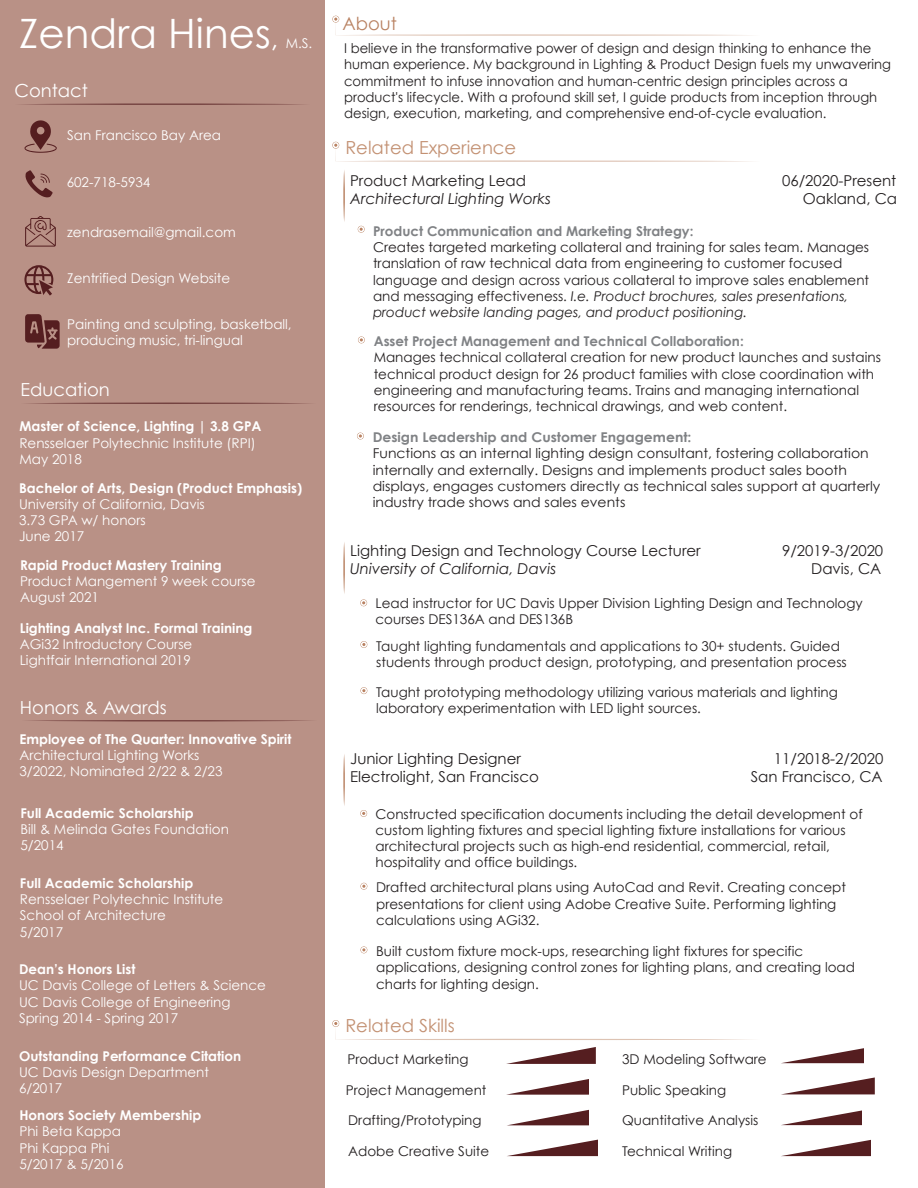
<style>
.page{position:relative;width:918px;height:1188px;background:#fff}
.page>*{position:absolute;margin:0;border:0;box-sizing:border-box;transform-origin:0 0}
.t1{font:40.5px "Century Gothic";color:#fff}
.t2{font:18px "Century Gothic";color:#c39173}
.t3{font:18px "Century Gothic";color:#fff}
.t4{font:18px "Century Gothic";color:#b98262}
.t5{font:15px "Century Gothic";color:#231f20}
.t6{font:italic 15px "Century Gothic";color:#231f20}
.t7{font:13.5px/16.2px "Century Gothic";color:#231f20}
.t8{font:13.5px/16.2px "Century Gothic";color:#fff}
.t9{font:700 13.5px "Century Gothic";color:#fff}
.t10{font:13.5px/16.2px "Century Gothic";color:#231f20;scale:1.04 1}
.t11{font:700 13.5px "Century Gothic";color:#808285}
.t12{font:700 13.5px "Century Gothic";color:#808285;scale:1.04 1}
.s1{font-size:27px}
.s2{font-size:13.5px}
.s3{font-style:italic}
</style>
<div class="page">
<div style="left:0;top:0;width:325px;height:1188px;background:#b99186"></div>
<svg style="left:338px;top:1022px;width:412px;height:18px"></svg>
<div style="left:332px;top:1020px;width:7px;height:7px;background:#dabdad;border-radius:50%"></div>
<div style="left:333px;top:1020px;width:6px;height:7px;border:2px solid #fff;border-radius:50%"></div>
<svg style="left:333px;top:16px;width:417px;height:20px"></svg>
<svg style="left:28px;top:720px;width:283px;height:2px"></svg>
<svg style="left:25px;top:314px;width:35px;height:35px"></svg>
<svg style="left:25px;top:216px;width:31px;height:31px"></svg>
<svg style="left:25px;top:170px;width:28px;height:27px"></svg>
<svg style="left:24px;top:120px;width:33px;height:33px"></svg>
<svg style="left:24px;top:265px;width:29px;height:31px"></svg>
<svg style="left:21px;top:103px;width:283px;height:2px"></svg>
<svg style="left:27px;top:403px;width:283px;height:1px"></svg>
<svg style="left:506px;top:1047px;width:90px;height:17px"></svg>
<svg style="left:506px;top:1079px;width:83px;height:16px"></svg>
<svg style="left:509px;top:1109px;width:80px;height:16px"></svg>
<svg style="left:507px;top:1139px;width:91px;height:17px"></svg>
<svg style="left:782px;top:1048px;width:82px;height:15px"></svg>
<svg style="left:783px;top:1077px;width:92px;height:17px"></svg>
<svg style="left:782px;top:1110px;width:80px;height:15px"></svg>
<svg style="left:782px;top:1139px;width:89px;height:17px"></svg>
<svg style="left:333px;top:142px;width:418px;height:20px"></svg>
<svg style="left:343px;top:170px;width:2px;height:52px"></svg>
<svg style="left:343px;top:754px;width:2px;height:52px"></svg>
<div style="left:360px;top:810px;width:7px;height:7px;background:#dec5b7;border-radius:50%"></div>
<div style="left:361px;top:810px;width:6px;height:7px;border:2px solid #fff;border-radius:50%"></div>
<svg style="left:361px;top:883px;width:6px;height:6px"></svg>
<svg style="left:361px;top:947px;width:6px;height:6px"></svg>
<svg style="left:358px;top:226px;width:6px;height:6px"></svg>
<svg style="left:358px;top:337px;width:6px;height:6px"></svg>
<div style="left:357px;top:433px;width:7px;height:6px;background:#e0c8ba;border-radius:50%"></div>
<svg style="left:357px;top:433px;width:6px;height:6px"></svg>
<svg style="left:343px;top:542px;width:2px;height:52px"></svg>
<svg style="left:361px;top:600px;width:6px;height:6px"></svg>
<div style="left:360px;top:641px;width:7px;height:7px;background:#d6b7a5;border-radius:50%"></div>
<div style="left:361px;top:641px;width:6px;height:7px;border:2px solid #fff;border-radius:50%"></div>
<svg style="left:361px;top:688px;width:6px;height:6px"></svg>
<h1 class="t1" style="left:19px;top:5px;width:295px">Zendra Hines<span class="s1">,</span> <span class="s2">M.S.</span></h1>
<h2 class="t3" style="left:14px;top:77px;width:75px">Contact</h2>
<p class="t8" style="left:67px;top:127px;width:155px">San Francisco Bay Area</p>
<h2 class="t4" style="left:343px;top:11px;width:56px">About</h2>
<p class="t7" style="left:344px;top:40px;width:548px">I believe in the transformative power of design and design thinking to enhance the human experience. My background in Lighting &amp; Product Design fuels my unwavering commitment to infuse innovation and human-centric design principles across a product's lifecycle. With a profound skill set, I guide products from inception through design, execution, marketing, and comprehensive end-of-cycle evaluation.</p>
<h2 class="t2" style="left:345px;top:135px;width:172px">Related Experience</h2>
<p class="t5" style="left:350px;top:170px;width:177px">Product Marketing Lead</p>
<p class="t5" style="left:782px;top:170px;width:116px">06/2020-Present</p>
<p class="t6" style="left:350px;top:188px;width:202px">Architectural Lighting Works</p>
<p class="t5" style="left:803px;top:188px;width:96px">Oakland, Ca</p>
<p class="t8" style="left:67px;top:174px;width:85px">602-718-5934</p>
<p class="t8" style="left:67px;top:223px;width:170px">zendrasemail@gmail.com</p>
<p class="t8" style="left:67px;top:270px;width:164px">Zentrified Design Website</p>
<p class="t11" style="left:373px;top:221px;width:322px">Product Communication and Marketing Strategy:</p>
<p class="t7" style="left:373px;top:239px;width:498px">Creates targeted marketing collateral and training for sales team. Manages translation of raw technical data from engineering to customer focused language and design across various collateral to improve sales enablement and messaging effectiveness. <span class="s3">I.e. Product brochures, sales presentations, product website landing pages, and product positioning.</span></p>
<p class="t11" style="left:374px;top:331px;width:372px">Asset Project Management and Technical Collaboration:</p>
<p class="t7" style="left:374px;top:349px;width:509px">Manages technical collateral creation for new product launches and sustains technical product design for 26 product families with close coordination with engineering and manufacturing teams. Trains and managing international resources for renderings, technical drawings, and web content.</p>
<p class="t12" style="left:373px;top:427px;width:308px">Design Leadership and Customer Engagement:</p>
<p class="t10" style="left:373px;top:445px;width:490px">Functions as an internal lighting design consultant, fostering collaboration internally and externally. Designs and implements product sales booth displays, engages customers directly as technical sales support at quarterly industry trade shows and sales events</p>
<p class="t5" style="left:350px;top:540px;width:352px">Lighting Design and Technology Course Lecturer</p>
<p class="t5" style="left:782px;top:540px;width:103px">9/2019-3/2020</p>
<p class="t6" style="left:350px;top:558px;width:208px">University of California, Davis</p>
<p class="t5" style="left:811px;top:558px;width:72px">Davis, CA</p>
<p class="t8" style="left:67px;top:315px;width:226px">Painting and sculpting, basketball, producing music, tri-lingual</p>
<h2 class="t3" style="left:20px;top:377px;width:91px">Education</h2>
<p class="t9" style="left:19px;top:416px;width:244px">Master of Science, Lighting | 3.8 GPA</p>
<p class="t8" style="left:19px;top:434px;width:238px">Rensselaer Polytechnic Institute (RPI)<br>May 2018</p>
<p class="t9" style="left:19px;top:477px;width:285px">Bachelor of Arts, Design (Product Emphasis)</p>
<p class="t8" style="left:19px;top:496px;width:187px">University of California, Davis<br>3.73 GPA w/ honors<br>June 2017</p>
<p class="t9" style="left:20px;top:555px;width:203px">Rapid Product Mastery Training</p>
<p class="t8" style="left:20px;top:573px;width:237px">Product Mangement 9 week course<br>August 2021</p>
<p class="t7" style="left:376px;top:595px;width:489px">Lead instructor for UC Davis Upper Division Lighting Design and Technology courses DES136A and DES136B</p>
<p class="t9" style="left:20px;top:617px;width:234px">Lighting Analyst Inc. Formal Training</p>
<p class="t8" style="left:20px;top:636px;width:174px">AGi32 Introductory Course</p>
<p class="t8" style="left:529px;top:636px;width:10px">\</p>
<p class="t8" style="left:20px;top:652px;width:173px">Lightfair International 2019</p>
<p class="t7" style="left:376px;top:638px;width:472px">Taught lighting fundamentals and applications to 30+ students. Guided students through product design, prototyping, and presentation process</p>
<p class="t7" style="left:376px;top:684px;width:463px">Taught prototyping methodology utilizing various materials and lighting laboratory experimentation with LED light sources.</p>
<h2 class="t3" style="left:20px;top:695px;width:148px">Honors &amp; Awards</h2>
<p class="t9" style="left:19px;top:729px;width:274px">Employee of The Quarter: Innovative Spirit</p>
<p class="t8" style="left:19px;top:747px;width:205px">Architectural Lighting Works<br>3/2022, Nominated 2/22 &amp; 2/23</p>
<p class="t9" style="left:20px;top:803px;width:175px">Full Academic Scholarship</p>
<p class="t8" style="left:20px;top:821px;width:210px">Bill &amp; Melinda Gates Foundation<br>5/2014</p>
<p class="t9" style="left:20px;top:873px;width:175px">Full Academic Scholarship</p>
<p class="t8" style="left:20px;top:891px;width:205px">Rensselaer Polytechnic Institute<br>School of Architecture<br>5/2017</p>
<p class="t9" style="left:19px;top:959px;width:118px">Dean’s Honors List</p>
<p class="t8" style="left:19px;top:977px;width:249px">UC Davis College of Letters &amp; Science<br>UC Davis College of Engineering<br>Spring 2014 - Spring 2017</p>
<p class="t9" style="left:19px;top:1046px;width:224px">Outstanding Performance Citation</p>
<p class="t8" style="left:19px;top:1064px;width:191px">UC Davis Design Department<br>6/2017</p>
<p class="t9" style="left:19px;top:1105px;width:183px">Honors Society Membership</p>
<p class="t8" style="left:19px;top:1123px;width:106px">Phi Beta Kappa<br>Phi Kappa Phi<br>5/2017 &amp; 5/2016</p>
<p class="t5" style="left:350px;top:748px;width:172px">Junior Lighting Designer</p>
<p class="t5" style="left:774px;top:748px;width:111px">11/2018-2/2020</p>
<p class="t5" style="left:350px;top:766px;width:190px">Electrolight, San Francisco</p>
<p class="t5" style="left:751px;top:766px;width:133px">San Francisco, CA</p>
<p class="t7" style="left:376px;top:805px;width:489px">Constructed specification documents including the detail development of custom lighting fixtures and special lighting fixture installations for various architectural projects such as high-end residential, commercial, retail, hospitality and office buildings.</p>
<p class="t7" style="left:376px;top:879px;width:471px">Drafted architectural plans using AutoCad and Revit. Creating concept presentations for client using Adobe Creative Suite. Performing lighting calculations using AGi32.</p>
<p class="t7" style="left:376px;top:943px;width:480px">Built custom fixture mock-ups, researching light fixtures for specific applications, designing control zones for lighting plans, and creating load charts for lighting design.</p>
<h2 class="t2" style="left:345px;top:1013px;width:111px">Related Skills</h2>
<p class="t7" style="left:347px;top:1051px;width:123px">Product Marketing</p>
<p class="t7" style="left:346px;top:1081px;width:142px">Project Management</p>
<p class="t7" style="left:348px;top:1112px;width:135px">Drafting/Prototyping</p>
<p class="t7" style="left:348px;top:1143px;width:143px">Adobe Creative Suite</p>
<p class="t7" style="left:622px;top:1051px;width:146px">3D Modeling Software</p>
<p class="t7" style="left:622px;top:1081px;width:106px">Public Speaking</p>
<p class="t7" style="left:622px;top:1112px;width:138px">Quantitative Analysis</p>
<p class="t7" style="left:622px;top:1143px;width:112px">Technical Writing</p>
</div>
